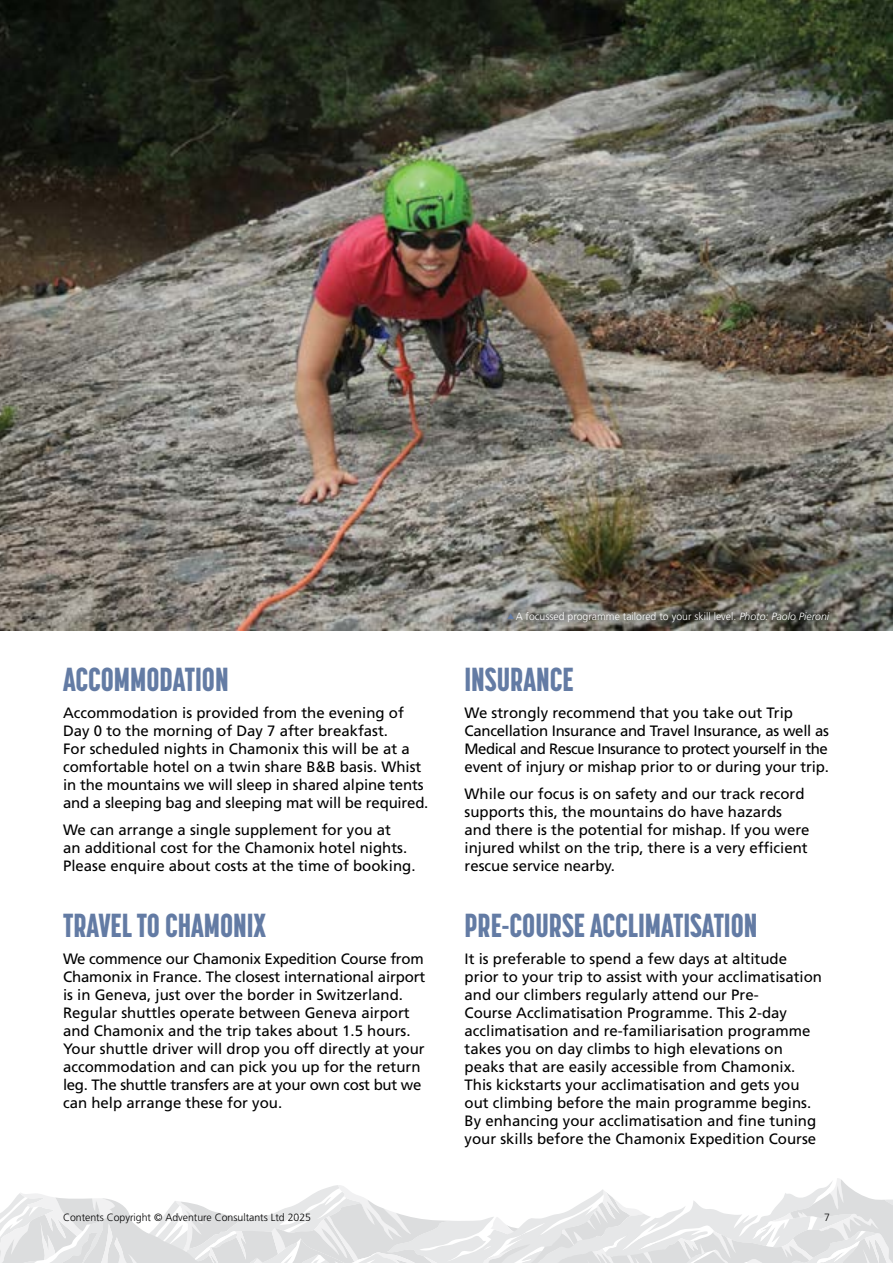
<style>
.page{position:relative;width:893px;height:1263px;background:#fff}
.page>*{position:absolute;margin:0;border:0;box-sizing:border-box;transform-origin:0 0}
.t1{font:800 33px "Korolev Compressed";color:#637ba4}
.t2{font:15px/18px "Frutiger LT Std";color:#000}
.t3{font:15px/18px "Frutiger LT Std";letter-spacing:-.02em;color:#000}
.t4{font:300 10.5px "Frutiger LT Std";color:#fff}
.t5{font:300 10.5px "Frutiger LT Std";color:#000}
.s1{font-style:italic}
</style>
<div class="page">
<svg style="left:0;top:1178px;width:893px;height:85px"></svg>
<img style="left:0;top:0;width:893px;height:630px">
<svg style="left:500px;top:604px;width:337px;height:27px;background:#6a6860"></svg>
<svg style="left:508px;top:613px;width:6px;height:6px"></svg>
<h1 class="t1" style="left:63px;top:660px;width:167px">ACCOMMODATION</h1>
<p class="t2" style="left:63px;top:704px;width:367px">Accommodation is provided from the evening of Day 0 to the morning of Day 7 after breakfast.<br>For scheduled nights in Chamonix this will be at a comfortable hotel on a twin share B&amp;B basis. Whist in the mountains we will sleep in shared alpine tents and a sleeping bag and sleeping mat will be required.</p>
<p class="t2" style="left:63px;top:821px;width:354px">We can arrange a single supplement for you at<br>an additional cost for the Chamonix hotel nights.<br>Please enquire about costs at the time of booking.</p>
<h1 class="t1" style="left:63px;top:906px;width:204px">TRAVEL TO CHAMONIX</h1>
<p class="t2" style="left:63px;top:950px;width:364px">We commence our Chamonix Expedition Course from Chamonix in France. The closest international airport is in Geneva, just over the border in Switzerland.<br>Regular shuttles operate between Geneva airport and Chamonix and the trip takes about 1.5 hours.<br>Your shuttle driver will drop you off directly at your accommodation and can pick you up for the return leg. The shuttle transfers are at your own cost but we can help arrange these for you.</p>
<p class="t4" style="left:516px;top:611px;width:315px">A focussed programme tailored to your skill level. <span class="s1">Photo: Paolo Pieroni</span></p>
<h1 class="t1" style="left:464px;top:660px;width:111px">INSURANCE</h1>
<p class="t3" style="left:464px;top:704px;width:366px">We strongly recommend that you take out Trip Cancellation Insurance and Travel Insurance, as well as Medical and Rescue Insurance to protect yourself in the event of injury or mishap prior to or during your trip.</p>
<p class="t2" style="left:464px;top:785px;width:347px">While our focus is on safety and our track record supports this, the mountains do have hazards and there is the potential for mishap. If you were injured whilst on the trip, there is a very efficient rescue service nearby.</p>
<h1 class="t1" style="left:464px;top:906px;width:295px">PRE-COURSE ACCLIMATISATION</h1>
<p class="t2" style="left:464px;top:950px;width:359px">It is preferable to spend a few days at altitude prior to your trip to assist with your acclimatisation and our climbers regularly attend our Pre-<br>Course Acclimatisation Programme. This 2-day acclimatisation and re-familiarisation programme takes you on day climbs to high elevations on peaks that are easily accessible from Chamonix.<br>This kickstarts your acclimatisation and gets you out climbing before the main programme begins.<br>By enhancing your acclimatisation and fine tuning your skills before the Chamonix Expedition Course</p>
<p class="t5" style="left:63px;top:1211px;width:250px">Contents Copyright © Adventure Consultants Ltd 2025</p>
<p class="t5" style="left:824px;top:1211px;width:7px">7</p>
</div>
